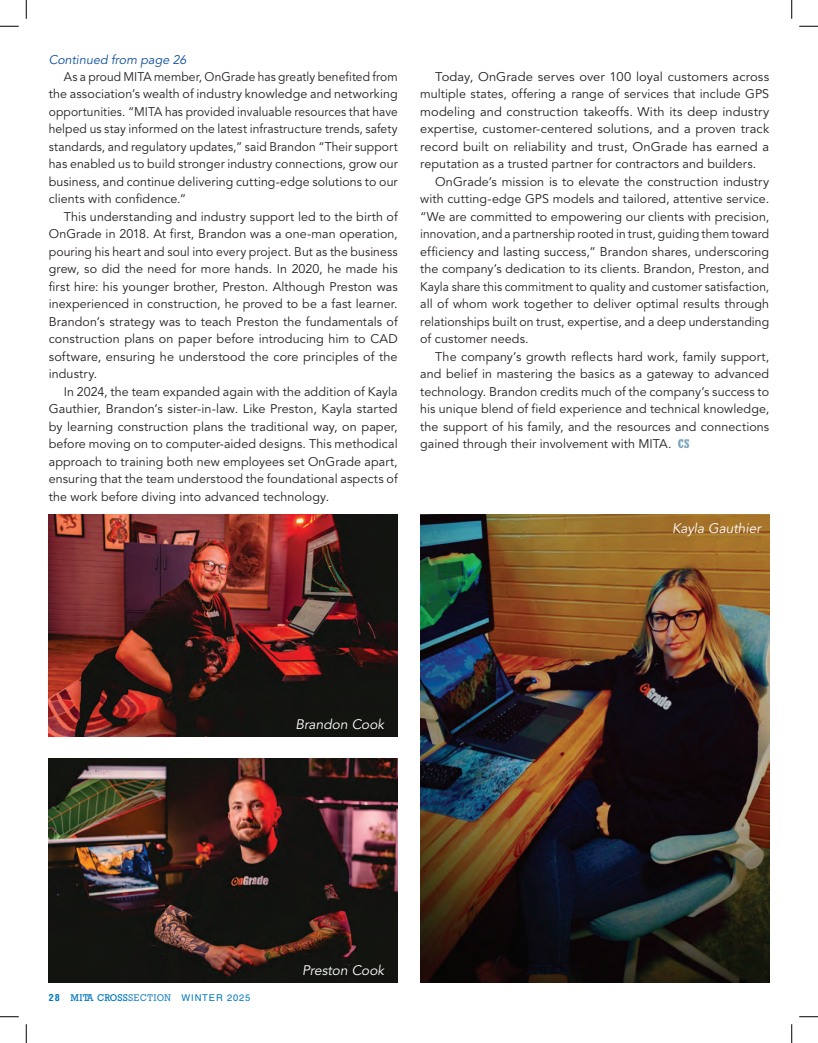
<style>
.page{position:relative;width:818px;height:1043px;background:#fff}
.page>*{position:absolute;margin:0;border:0;box-sizing:border-box;transform-origin:0 0}
.t1{font:italic 13.75px "Avenir LT Std";color:#fff}
.t2{font:12.5px/17.5px "Avenir LT Std";letter-spacing:.005em;color:#231f20;text-align:justify}
.t3{font:12.5px/17.5px "Avenir LT Std";letter-spacing:.005em;color:#231f20;text-align:justify;scale:.96 1}
.t4{font:12.5px/17.5px "Avenir LT Std";letter-spacing:.005em;color:#231f20;text-align:justify;scale:1.04 1}
.t5{font:italic 12.5px "Avenir LT Std";color:#0d4d9d}
.t6{font:9.38px "Helvetica";letter-spacing:.09em;color:#0077bd}
.s1{font-family:"Rockwell";font-weight:700;color:#78a4ba}
.s2{font-weight:700;font-stretch:condensed}
.s3{font-family:"Rockwell"}
.s4{font-family:"Rockwell";color:#348cc9}
</style>
<div class="page">
<img style="left:49px;top:514px;width:348px;height:222px">
<img style="left:420px;top:514px;width:349px;height:468px">
<img style="left:49px;top:758px;width:349px;height:224px">
<svg style="left:0;top:25px;width:19px;height:2px"></svg>
<svg style="left:799px;top:25px;width:19px;height:2px"></svg>
<svg style="left:0;top:1016px;width:19px;height:1px"></svg>
<svg style="left:799px;top:1016px;width:19px;height:1px"></svg>
<svg style="left:25px;top:0;width:2px;height:19px"></svg>
<svg style="left:25px;top:1024px;width:2px;height:18px"></svg>
<svg style="left:791px;top:0;width:1px;height:19px"></svg>
<svg style="left:791px;top:1024px;width:1px;height:18px"></svg>
<p class="t5" style="left:49px;top:52px;width:139px">Continued from page 26</p>
<p class="t3" style="left:49px;top:68px;width:365px;text-indent:15px">As a proud MITA member, OnGrade has greatly benefited from the association’s wealth of industry knowledge and networking opportunities. “MITA has provided invaluable resources that have helped us stay informed on the latest infrastructure trends, safety standards, and regulatory updates,” said Brandon “Their support has enabled us to build stronger industry connections, grow our business, and continue delivering cutting-edge solutions to our clients with confidence.”</p>
<p class="t2" style="left:49px;top:208px;width:350px;text-indent:15px">This understanding and industry support led to the birth of OnGrade in 2018. At first, Brandon was a one-man operation, pouring his heart and soul into every project. But as the business grew, so did the need for more hands. In 2020, he made his first hire: his younger brother, Preston. Although Preston was inexperienced in construction, he proved to be a fast learner.<br>Brandon’s strategy was to teach Preston the fundamentals of construction plans on paper before introducing him to CAD software, ensuring he understood the core principles of the industry.</p>
<p class="t2" style="left:49px;top:383px;width:350px;text-indent:15px">In 2024, the team expanded again with the addition of Kayla Gauthier, Brandon’s sister-in-law. Like Preston, Kayla started by learning construction plans the traditional way, on paper, before moving on to computer-aided designs. This methodical approach to training both new employees set OnGrade apart, ensuring that the team understood the foundational aspects of the work before diving into advanced technology.</p>
<p class="t4" style="left:420px;top:68px;width:337px;text-indent:15px">Today, OnGrade serves over 100 loyal customers across multiple states, offering a range of services that include GPS modeling and construction takeoffs. With its deep industry expertise, customer-centered solutions, and a proven track record built on reliability and trust, OnGrade has earned a reputation as a trusted partner for contractors and builders.</p>
<p class="t2" style="left:420px;top:173px;width:350px;text-indent:15px">OnGrade’s mission is to elevate the construction industry with cutting-edge GPS models and tailored, attentive service. “We are committed to empowering our clients with precision, innovation, and a partnership rooted in trust, guiding them toward efficiency and lasting success,” Brandon shares, underscoring the company’s dedication to its clients. Brandon, Preston, and Kayla share this commitment to quality and customer satisfaction, all of whom work together to deliver optimal results through relationships built on trust, expertise, and a deep understanding of customer needs.</p>
<p class="t2" style="left:420px;top:348px;width:350px;text-indent:15px">The company’s growth reflects hard work, family support, and belief in mastering the basics as a gateway to advanced technology. Brandon credits much of the company’s success to his unique blend of field experience and technical knowledge, the support of his family, and the resources and connections gained through their involvement with MITA. <span class="s1">CS</span></p>
<p class="t1" style="left:672px;top:520px;width:91px">Kayla Gauthier</p>
<p class="t1" style="left:295px;top:716px;width:90px">Brandon Cook</p>
<p class="t6" style="left:49px;top:992px;width:203px"><span class="s2">28</span> <span class="s3">MITA CROSS</span><span class="s4">SECTION</span> WINTER 2025</p>
<p class="t1" style="left:302px;top:962px;width:83px">Preston Cook</p>
</div>
